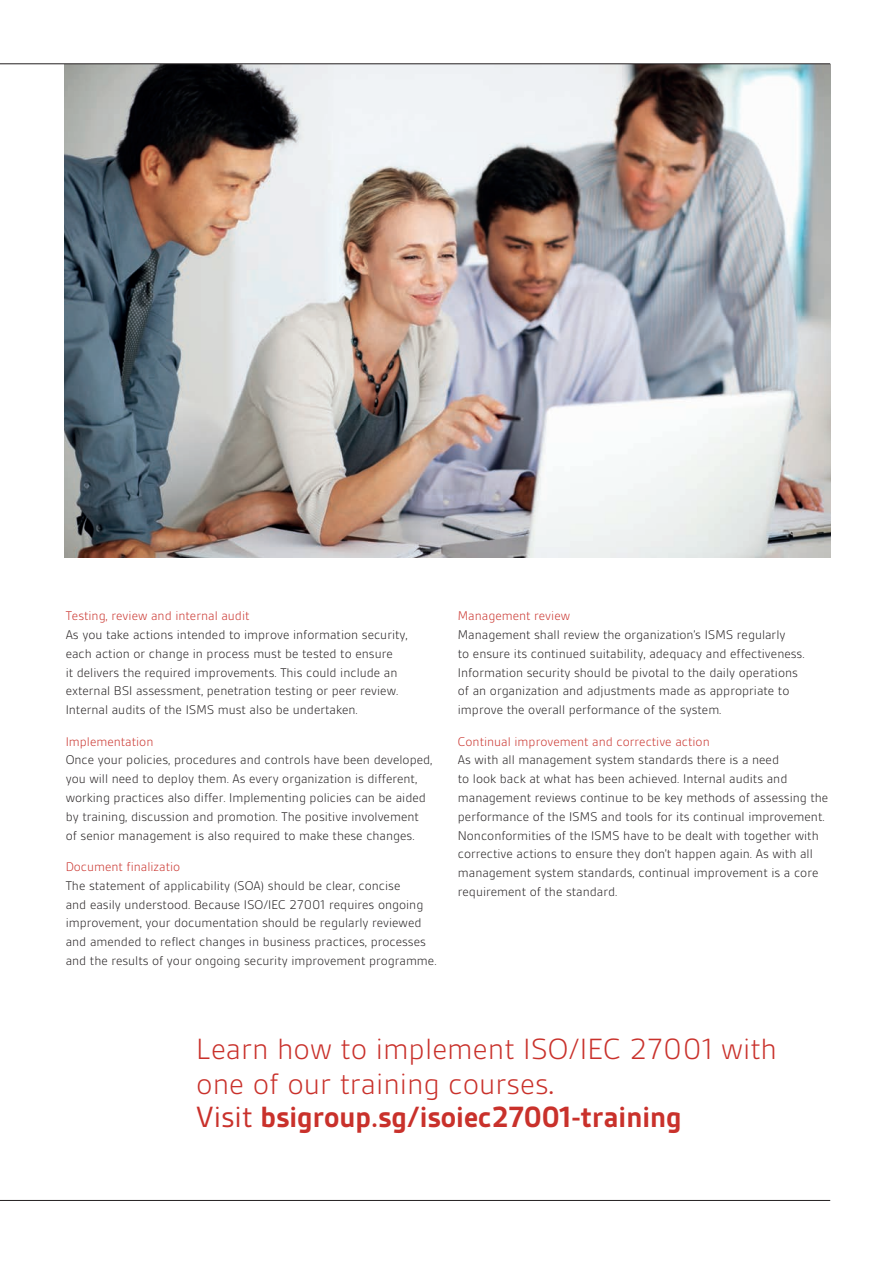
<style>
.page{position:relative;width:893px;height:1263px;background:#fff}
.page>*{position:absolute;margin:0;border:0;box-sizing:border-box;transform-origin:0 0}
.t1{font:300 31.5px/33.8px "BSI Gesta";color:#c9312b}
.t2{font:300 13.5px/18.8px "BSI Gesta";color:#231f20}
.t3{font:300 13.5px "BSI Gesta";color:#c9312b}
.s1{font-weight:400}
.s2{font-weight:700}
</style>
<div class="page">
<img style="left:64px;top:64px;width:765px;height:493px">
<hr style="left:0;top:1199px;width:829px;height:1px;background:#231f20">
<hr style="left:0;top:63px;width:829px;height:1px;background:#231f20">
<p class="t3" style="left:66px;top:609px;width:185px">Testing, review and internal audit</p>
<p class="t2" style="left:66px;top:625px;width:343px">As you take actions intended to improve information security, each action or change in process must be tested to ensure<br>it delivers the required improvements. This could include an external BSI assessment, penetration testing or peer review.<br>Internal audits of the ISMS must also be undertaken.</p>
<p class="t3" style="left:66px;top:734px;width:89px">Implementation</p>
<p class="t2" style="left:66px;top:750px;width:368px">Once your policies, procedures and controls have been developed, you will need to deploy them. As every organization is different, working practices also differ. Implementing policies can be aided by training, discussion and promotion. The positive involvement of senior management is also required to make these changes.</p>
<p class="t3" style="left:66px;top:859px;width:116px">Document finalizatio</p>
<p class="t2" style="left:66px;top:876px;width:372px">The statement of applicability (SOA) should be clear, concise<br>and easily understood. Because ISO/IEC 27001 requires ongoing improvement, your documentation should be regularly reviewed and amended to reflect changes in business practices, processes and the results of your ongoing security improvement programme.</p>
<p class="t3" style="left:457px;top:609px;width:114px">Management review</p>
<p class="t2" style="left:457px;top:625px;width:348px">Management shall review the organization’s ISMS regularly<br>to ensure its continued suitability, adequacy and effectiveness.<br>Information security should be pivotal to the daily operations of an organization and adjustments made as appropriate to improve the overall performance of the system.</p>
<p class="t3" style="left:457px;top:734px;width:253px">Continual improvement and corrective action</p>
<p class="t2" style="left:457px;top:750px;width:372px">As with all management system standards there is a need<br>to look back at what has been achieved. Internal audits and management reviews continue to be key methods of assessing the performance of the ISMS and tools for its continual improvement.<br>Nonconformities of the ISMS have to be dealt with together with corrective actions to ensure they don’t happen again. As with all management system standards, continual improvement is a core requirement of the standard.</p>
<h1 class="t1" style="left:196px;top:1032px;width:582px">Learn how to implement ISO/IEC 27001 with one of our training courses<span class="s1">.<br>Visit</span> <span class="s2">bsigroup.sg/isoiec27001-training</span></h1>
</div>
